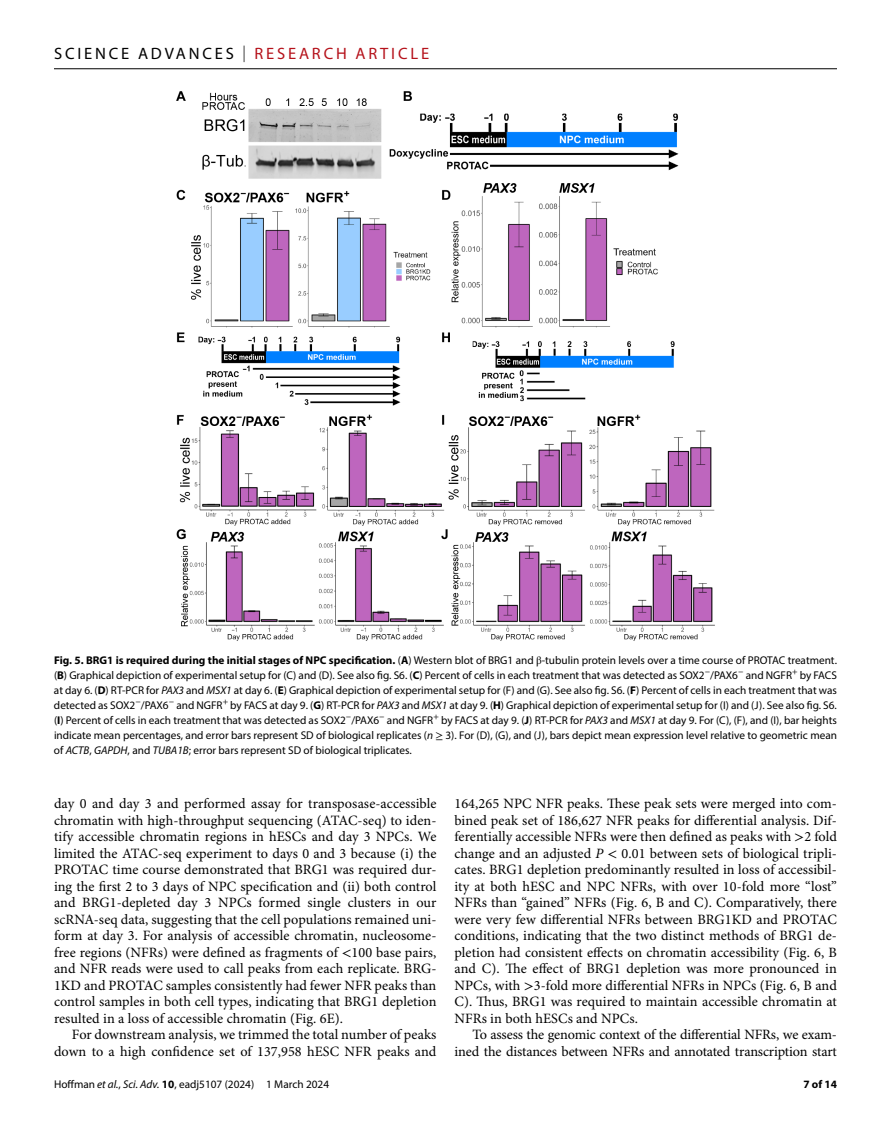
<style>
.page{position:relative;width:891px;height:1134px;background:#fff}
.page>*{position:absolute;margin:0;border:0;box-sizing:border-box;transform-origin:0 0}
.t1{font:16.5px "Myriad Pro";letter-spacing:.17em;color:#000}
.t2{font:14.25px/16.5px "Minion Pro";color:#000;text-align:justify}
.t3{font:11.25px/15px "Myriad Pro";color:#000;text-align:justify}
.t4{font:700 11.25px "Myriad Pro";color:#000}
.s1{font-weight:300}
.s2{color:#b5121b}
.s3{font-weight:700}
.s4{font-family:"STIX"}
.s5{font-style:italic}
</style>
<div class="page">
<hr style="left:54px;top:68px;width:783px;height:1px;background:#000">
<img style="left:176px;top:91px;width:539px;height:550px">
<p class="t1" style="left:54px;top:44px;width:376px">Science Adva nces <span class="s1">|</span> <span class="s2">Resear ch Ar ticle</span></p>
<p class="t3" style="left:54px;top:652px;width:785px"><span class="s3">Fig. 5. BRG1 is required during the initial stages of NPC specification.</span> (<span class="s3">A</span>) Western blot of BRG1 and <span class="s4">β</span>-tubulin protein levels over a time course of PROTAC treatment. (<span class="s3">B</span>) Graphical depiction of experimental setup for (C) and (D). See also fig. S6. (<span class="s3">C</span>) Percent of cells in each treatment that was detected as SOX2<sup>−</sup>/PAX6<sup>−</sup> and NGFR<sup>+</sup> by FACS at day 6. (<span class="s3">D</span>) RT-PCR for <span class="s5">PAX3</span> and <span class="s5">MSX1</span> at day 6. (<span class="s3">E</span>) Graphical depiction of experimental setup for (F) and (G). See also fig. S6. (<span class="s3">F</span>) Percent of cells in each treatment that was detected as SOX2<sup>−</sup>/PAX6<sup>−</sup> and NGFR<sup>+</sup> by FACS at day 9. (<span class="s3">G</span>) RT-PCR for <span class="s5">PAX3</span> and <span class="s5">MSX1</span> at day 9. (<span class="s3">H</span>) Graphical depiction of experimental setup for (I) and (J). See also fig. S6. (<span class="s3">I</span>) Percent of cells in each treatment that was detected as SOX2<sup>−</sup>/PAX6<sup>−</sup> and NGFR<sup>+</sup> by FACS at day 9. (<span class="s3">J</span>) RT-PCR for <span class="s5">PAX3</span> and <span class="s5">MSX1</span> at day 9. For (C), (F), and (I), bar heights indicate mean percentages, and error bars represent SD of biological replicates (<span class="s5">n</span> <span class="s4">≥</span> 3). For (D), (G), and (J), bars depict mean expression level relative to geometric mean of <span class="s5">ACTB</span>, <span class="s5">GAPDH</span>, and <span class="s5">TUBA1B</span>; error bars represent SD of biological triplicates.</p>
<p class="t2" style="left:54px;top:796px;width:384px">day 0 and day 3 and performed assay for transposase-accessible chromatin with high-throughput sequencing (ATAC-seq) to iden&shy;tify accessible chromatin regions in hESCs and day 3 NPCs. We limited the ATAC-seq experiment to days 0 and 3 because (i) the PROTAC time course demonstrated that BRG1 was required dur&shy;ing the first 2 to 3 days of NPC specification and (ii) both control and BRG1-depleted day 3 NPCs formed single clusters in our scRNA-seq data, suggesting that the cell populations remained uni&shy;form at day 3. For analysis of accessible chromatin, nucleosome&shy;free regions (NFRs) were defined as fragments of <span class="s4">&lt;</span>100 base pairs, and NFR reads were used to call peaks from each replicate. BRG-1KD and PROTAC samples consistently had fewer NFR peaks than control samples in both cell types, indicating that BRG1 depletion resulted in a loss of accessible chromatin (Fig. 6E).</p>
<p class="t2" style="left:54px;top:1027px;width:384px;text-align:right">For downstream analysis, we trimmed the total number of peaks down to a high confidence set of 137,958 hESC NFR peaks and</p>
<p class="t3" style="left:54px;top:1076px;width:277px">Hoffman <span class="s5">et al.</span>, <span class="s5">Sci. Adv.</span> <span class="s3">10</span>, eadj5107 (2024) 1 March 2024</p>
<p class="t2" style="left:454px;top:796px;width:384px">164,265 NPC NFR peaks. These peak sets were merged into com&shy;bined peak set of 186,627 NFR peaks for differential analysis. Dif&shy;ferentially accessible NFRs were then defined as peaks with <span class="s4">&gt;</span>2 fold change and an adjusted <span class="s5">P</span> <span class="s4">&lt;</span> 0.01 between sets of biological tripli&shy;cates. BRG1 depletion predominantly resulted in loss of accessibil&shy;ity at both hESC and NPC NFRs, with over 10-fold more “lost” NFRs than “gained” NFRs (Fig. 6, B and C). Comparatively, there were very few differential NFRs between BRG1KD and PROTAC conditions, indicating that the two distinct methods of BRG1 de&shy;pletion had consistent effects on chromatin accessibility (Fig. 6, B and C). The effect of BRG1 depletion was more pronounced in NPCs, with <span class="s4">&gt;</span>3-fold more differential NFRs in NPCs (Fig. 6, B and C). Thus, BRG1 was required to maintain accessible chromatin at NFRs in both hESCs and NPCs.</p>
<p class="t2" style="left:454px;top:1027px;width:384px;text-align:right">To assess the genomic context of the differential NFRs, we exam&shy;ined the distances between NFRs and annotated transcription start</p>
<p class="t4" style="left:803px;top:1076px;width:35px">7 of 14</p>
</div>
